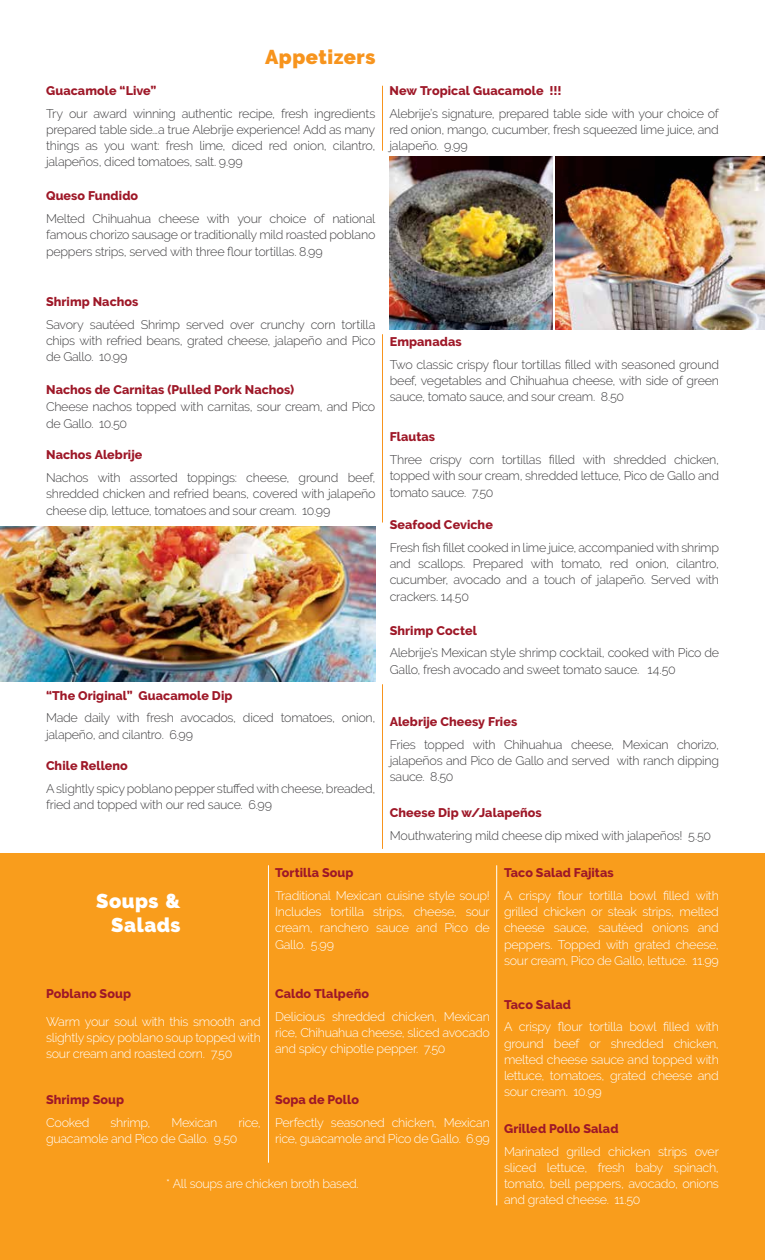
<style>
.page{position:relative;width:765px;height:1260px;background:#fff}
.page>*{position:absolute;margin:0;border:0;box-sizing:border-box;transform-origin:0 0}
.t1{font:900 20px/24px "Raleway";letter-spacing:.025em;color:#fff;text-align:right}
.t2{font:900 20px "Raleway";letter-spacing:.025em;color:#f7941d}
.t3{font:300 12.5px/16.2px "Raleway";letter-spacing:-.02em;color:#414042;text-align:justify}
.t4{font:300 12.5px/16.2px "Raleway";letter-spacing:-.02em;color:#fff;text-align:justify}
.t5{font:800 12.5px "Raleway";letter-spacing:.005em;color:#9e1828}
</style>
<div class="page">
<div style="left:0;top:853px;width:765px;height:407px;background:#f99d1c"></div>
<hr style="left:382px;top:334px;width:1px;height:189px;background:#f7941d">
<hr style="left:382px;top:86px;width:1px;height:65px;background:#f7941d">
<hr style="left:382px;top:684px;width:1px;height:165px;background:#f7941d">
<hr style="left:268px;top:865px;width:1px;height:298px;background:#fff">
<hr style="left:496px;top:865px;width:1px;height:340px;background:#fff">
<img style="left:390px;top:157px;width:163px;height:172px">
<img style="left:0;top:527px;width:375px;height:154px">
<img style="left:556px;top:157px;width:209px;height:172px">
<p class="t5" style="left:46px;top:83px;width:112px">Guacamole “Live”</p>
<h1 class="t2" style="left:265px;top:46px;width:112px">Appetizers</h1>
<p class="t3" style="left:46px;top:105px;width:331px">Try our award winning authentic recipe, fresh ingredients prepared table side...a true Alebrije experience! Add as many things as you want: fresh lime, diced red onion, cilantro, jalapeños, diced tomatoes, salt. 9.99</p>
<p class="t5" style="left:46px;top:189px;width:94px">Queso Fundido</p>
<p class="t3" style="left:46px;top:211px;width:331px">Melted Chihuahua cheese with your choice of national famous chorizo sausage or traditionally mild roasted poblano peppers strips, served with three flour tortillas. 8.99</p>
<p class="t5" style="left:390px;top:83px;width:174px">New Tropical Guacamole !!!</p>
<p class="t3" style="left:390px;top:105px;width:331px">Alebrije’s signature, prepared table side with your choice of red onion, mango, cucumber, fresh squeezed lime juice, and jalapeño. 9.99</p>
<p class="t5" style="left:46px;top:294px;width:94px">Shrimp Nachos</p>
<p class="t3" style="left:46px;top:316px;width:331px">Savory sautéed Shrimp served over crunchy corn tortilla chips with refried beans, grated cheese, jalapeño and Pico de Gallo. 10.99</p>
<p class="t3" style="left:46px;top:399px;width:331px">Cheese nachos topped with carnitas, sour cream, and Pico de Gallo. 10.50</p>
<p class="t5" style="left:46px;top:382px;width:250px">Nachos de Carnitas (Pulled Pork Nachos)</p>
<p class="t5" style="left:46px;top:448px;width:98px">Nachos Alebrije</p>
<p class="t3" style="left:46px;top:469px;width:331px">Nachos with assorted toppings: cheese, ground beef, shredded chicken and refried beans, covered with jalapeño cheese dip, lettuce, tomatoes and sour cream. 10.99</p>
<p class="t5" style="left:46px;top:688px;width:188px">“The Original” Guacamole Dip</p>
<p class="t3" style="left:46px;top:710px;width:331px">Made daily with fresh avocados, diced tomatoes, onion, jalapeño, and cilantro. 6.99</p>
<p class="t5" style="left:46px;top:759px;width:83px">Chile Relleno</p>
<p class="t3" style="left:46px;top:781px;width:331px">A slightly spicy poblano pepper stuffed with cheese, breaded, fried and topped with our red sauce. 6.99</p>
<p class="t5" style="left:275px;top:865px;width:80px">Tortilla Soup</p>
<p class="t5" style="left:390px;top:335px;width:73px">Empanadas</p>
<p class="t3" style="left:390px;top:356px;width:331px">Two classic crispy flour tortillas filled with seasoned ground beef, vegetables and Chihuahua cheese, with side of green sauce, tomato sauce, and sour cream. 8.50</p>
<p class="t5" style="left:390px;top:430px;width:47px">Flautas</p>
<p class="t3" style="left:390px;top:452px;width:331px">Three crispy corn tortillas filled with shredded chicken, topped with sour cream, shredded lettuce, Pico de Gallo and tomato sauce. 7.50</p>
<p class="t5" style="left:390px;top:517px;width:105px">Seafood Ceviche</p>
<p class="t3" style="left:390px;top:539px;width:331px">Fresh fish fillet cooked in lime juice, accompanied with shrimp and scallops. Prepared with tomato, red onion, cilantro, cucumber, avocado and a touch of jalapeño. Served with crackers. 14.50</p>
<p class="t5" style="left:390px;top:623px;width:89px">Shrimp Coctel</p>
<p class="t3" style="left:390px;top:645px;width:331px">Alebrije’s Mexican style shrimp cocktail, cooked with Pico de<br>Gallo, fresh avocado and sweet tomato sauce. 14.50</p>
<p class="t5" style="left:390px;top:714px;width:129px">Alebrije Cheesy Fries</p>
<p class="t3" style="left:390px;top:736px;width:331px">Fries topped with Chihuahua cheese, Mexican chorizo, jalapeños and Pico de Gallo and served with ranch dipping sauce. 8.50</p>
<p class="t5" style="left:390px;top:806px;width:154px">Cheese Dip w/Jalapeños</p>
<p class="t3" style="left:390px;top:828px;width:323px">Mouthwatering mild cheese dip mixed with jalapeños! 5.50</p>
<p class="t5" style="left:504px;top:865px;width:111px">Taco Salad Fajitas</p>
<h1 class="t1" style="left:96px;top:889px;width:86px">Soups &amp;<br>Salads</h1>
<p class="t4" style="left:275px;top:887px;width:216px">Traditional Mexican cuisine style soup!<br>Includes tortilla strips, cheese, sour cream, ranchero sauce and Pico de Gallo. 5.99</p>
<p class="t5" style="left:46px;top:986px;width:87px">Poblano Soup</p>
<p class="t5" style="left:275px;top:986px;width:95px">Caldo Tlalpeño</p>
<p class="t4" style="left:46px;top:1013px;width:216px">Warm your soul with this smooth and slightly spicy poblano soup topped with sour cream and roasted corn. 7.50</p>
<p class="t5" style="left:46px;top:1093px;width:80px">Shrimp Soup</p>
<p class="t4" style="left:275px;top:1008px;width:216px">Delicious shredded chicken, Mexican rice, Chihuahua cheese, sliced avocado and spicy chipotle pepper. 7.50</p>
<p class="t5" style="left:275px;top:1093px;width:85px">Sopa de Pollo</p>
<p class="t4" style="left:275px;top:1115px;width:216px">Perfectly seasoned chicken, Mexican rice, guacamole and Pico de Gallo. 6.99</p>
<p class="t4" style="left:46px;top:1115px;width:45px">Cooked</p>
<p class="t4" style="left:110px;top:1115px;width:42px">shrimp,</p>
<p class="t4" style="left:171px;top:1115px;width:48px">Mexican</p>
<p class="t4" style="left:238px;top:1115px;width:24px">rice,</p>
<p class="t4" style="left:46px;top:1131px;width:193px">guacamole and Pico de Gallo. 9.50</p>
<p class="t4" style="left:166px;top:1175px;width:194px">* All soups are chicken broth based.</p>
<p class="t4" style="left:504px;top:887px;width:216px">A crispy flour tortilla bowl filled with grilled chicken or steak strips, melted cheese sauce, sautéed onions and peppers. Topped with grated cheese, sour cream, Pico de Gallo, lettuce. 11.99</p>
<p class="t5" style="left:504px;top:997px;width:68px">Taco Salad</p>
<p class="t4" style="left:504px;top:1019px;width:216px">A crispy flour tortilla bowl filled with ground beef or shredded chicken, melted cheese sauce and topped with lettuce, tomatoes, grated cheese and sour cream. 10.99</p>
<p class="t5" style="left:504px;top:1121px;width:116px">Grilled Pollo Salad</p>
<p class="t4" style="left:504px;top:1143px;width:216px">Marinated grilled chicken strips over sliced lettuce, fresh baby spinach, tomato, bell peppers, avocado, onions and grated cheese. 11.50</p>
</div>
